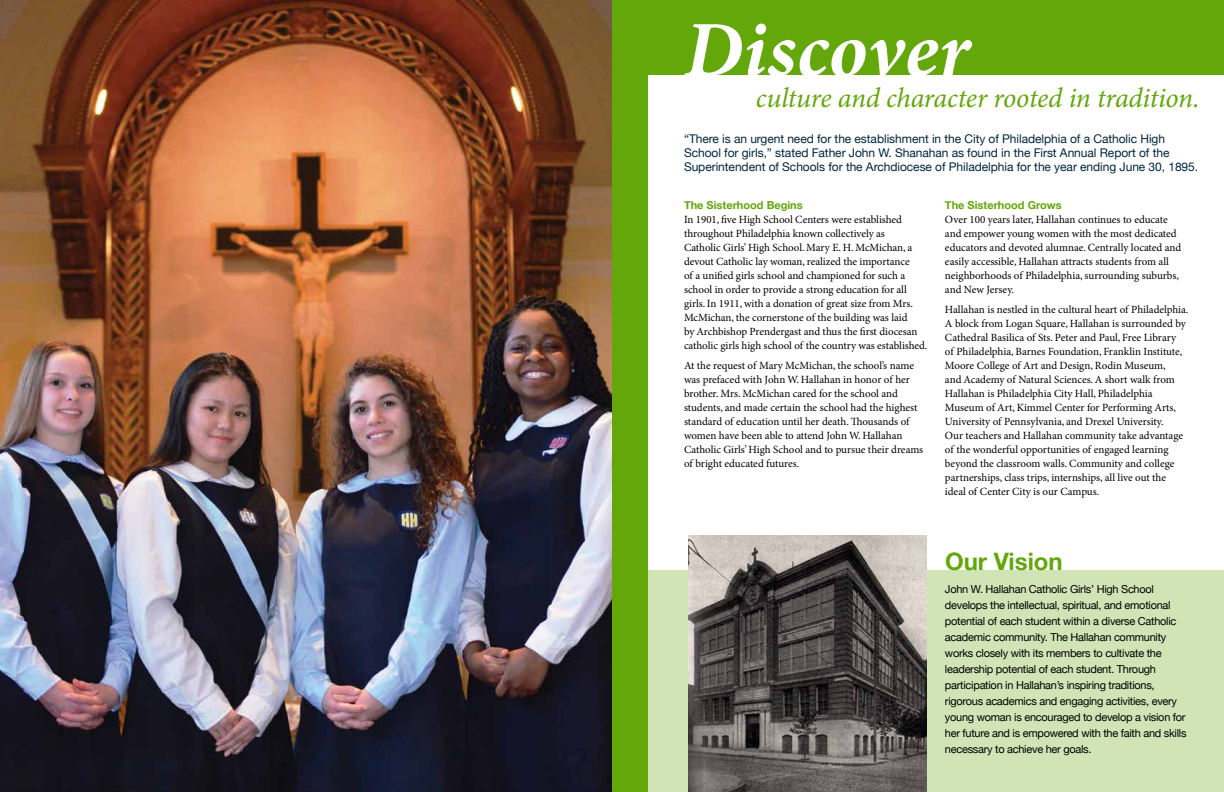
<style>
.page{position:relative;width:1224px;height:792px;background:#fff}
.page>*{position:absolute;margin:0;border:0;box-sizing:border-box;transform-origin:0 0}
.t1{font:italic 700 80px "Minion Pro";letter-spacing:.005em;color:#fff}
.t2{font:italic 28px "Minion Pro";letter-spacing:-.015em;color:#63a70a}
.t3{font:700 24px "Helvetica Neue";color:#63a70a}
.t4{font:12px/14px "Helvetica Neue";letter-spacing:-.005em;color:#00263d}
.t5{font:11px/14px "Minion Pro";letter-spacing:-.005em;color:#000}
.t6{font:11px/16px "Helvetica Neue";letter-spacing:-.025em;color:#000}
.t7{font:700 11px "Helvetica Neue";color:#63a70a}
</style>
<div class="page">
<div style="left:612px;top:0;width:612px;height:792px;background:#63a70a"></div>
<div style="left:648px;top:75px;width:576px;height:717px;background:#fff"></div>
<img style="left:0;top:0;width:612px;height:792px">
<div style="left:648px;top:570px;width:576px;height:222px;background:#d0e4b6"></div>
<img style="left:689px;top:535px;width:238px;height:257px">
<h1 class="t1" style="left:684px;top:3px;width:287px">Discover</h1>
<h2 class="t2" style="left:756px;top:82px;width:445px">culture and character rooted in tradition.</h2>
<p class="t4" style="left:684px;top:133px;width:516px">“There is an urgent need for the establishment in the City of Philadelphia of a Catholic High<br>School for girls,” stated Father John W. Shanahan as found in the First Annual Report of the<br>Superintendent of Schools for the Archdiocese of Philadelphia for the year ending June 30, 1895.</p>
<p class="t7" style="left:684px;top:196px;width:120px">The Sisterhood Begins</p>
<p class="t5" style="left:684px;top:213px;width:245px">In 1901, five High School Centers were established throughout Philadelphia known collectively as<br>Catholic Girls’ High School. Mary E. H. McMichan, a devout Catholic lay woman, realized the importance<br>of a unified girls school and championed for such a school in order to provide a strong education for all girls. In 1911, with a donation of great size from Mrs.<br>McMichan, the cornerstone of the building was laid<br>by Archbishop Prendergast and thus the first diocesan catholic girls high school of the country was established.</p>
<p class="t5" style="left:684px;top:359px;width:241px">At the request of Mary McMichan, the school’s name was prefaced with John W. Hallahan in honor of her brother. Mrs. McMichan cared for the school and students, and made certain the school had the highest standard of education until her death. Thousands of women have been able to attend John W. Hallahan Catholic Girls’ High School and to pursue their dreams of bright educated futures.</p>
<p class="t7" style="left:945px;top:196px;width:118px">The Sisterhood Grows</p>
<p class="t5" style="left:945px;top:213px;width:238px">Over 100 years later, Hallahan continues to educate and empower young women with the most dedicated educators and devoted alumnae. Centrally located and easily accessible, Hallahan attracts students from all neighborhoods of Philadelphia, surrounding suburbs, and New Jersey.</p>
<p class="t5" style="left:945px;top:303px;width:245px">Hallahan is nestled in the cultural heart of Philadelphia.<br>A block from Logan Square, Hallahan is surrounded by Cathedral Basilica of Sts. Peter and Paul, Free Library<br>of Philadelphia, Barnes Foundation, Franklin Institute, Moore College of Art and Design, Rodin Museum,<br>and Academy of Natural Sciences. A short walk from Hallahan is Philadelphia City Hall, Philadelphia Museum of Art, Kimmel Center for Performing Arts, University of Pennsylvania, and Drexel University.<br>Our teachers and Hallahan community take advantage of the wonderful opportunities of engaged learning beyond the classroom walls. Community and college partnerships, class trips, internships, all live out the ideal of Center City is our Campus.</p>
<h3 class="t3" style="left:945px;top:543px;width:119px">Our Vision</h3>
<p class="t6" style="left:945px;top:581px;width:243px">John W. Hallahan Catholic Girls’ High School develops the intellectual, spiritual, and emotional potential of each student within a diverse Catholic academic community. The Hallahan community works closely with its members to cultivate the leadership potential of each student. Through participation in Hallahan’s inspiring traditions, rigorous academics and engaging activities, every young woman is encouraged to develop a vision for her future and is empowered with the faith and skills necessary to achieve her goals.</p>
</div>
